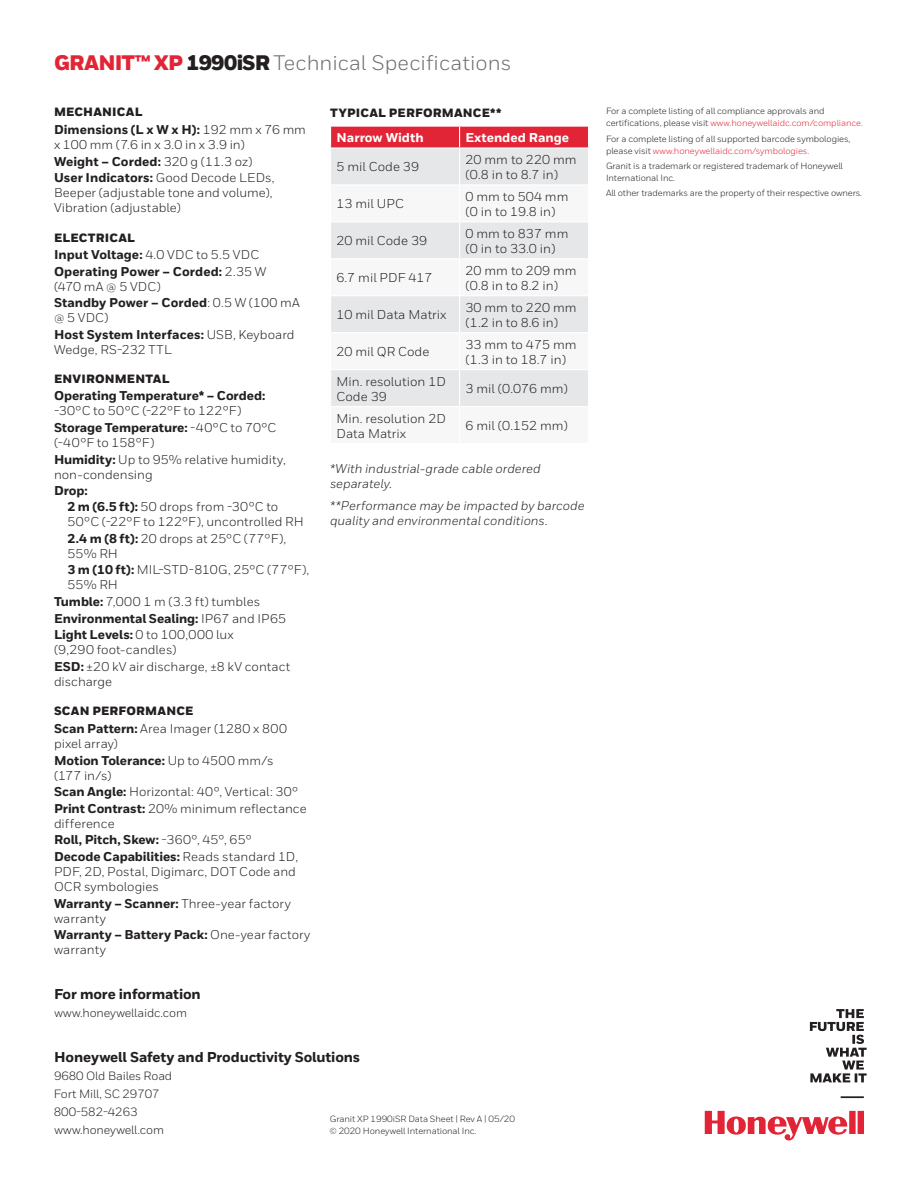
<style>
.page{position:relative;width:918px;height:1188px;background:#fff}
.page>*{position:absolute;margin:0;border:0;box-sizing:border-box;transform-origin:0 0}
.Datasheet__Specifica{font:21px "Honeywell Sans";color:#6c6d70}
.Cover__Address_Block{font:800 14.25px "Honeywell Sans";letter-spacing:-.01em;color:#231f20}
.t1{font:12.9px/15px "Honeywell Sans";color:#231f20}
.t2{font:800 12.9px "Honeywell Sans";color:#fff}
.Datasheet__Specifica-2{font:12.75px/15px "Honeywell Sans";letter-spacing:.005em;color:#231f20}
.Datasheet__Specifica-3{font:800 12.75px/15px "Honeywell Sans";letter-spacing:-.005em;color:#231f20}
.Datasheet__Specifica-4{font:italic 12.75px/15px "Honeywell Sans";color:#231f20}
.Datasheet__Specifica-5{font:900 12px "Honeywell Sans";letter-spacing:.02em;color:#231f20}
.Cover__Address_Block-2{font:12px "Honeywell Sans";letter-spacing:-.01em;color:#231f20}
._24_Back__Address_Bl{font:12px "Honeywell Sans";letter-spacing:-.01em;color:#231f20}
.Cover__Copyright{font:9px/12px "Honeywell Sans";letter-spacing:-.01em;color:#231f20}
.s1{font-weight:900;color:#e22536}
.s2{font-weight:900;color:#231f20}
.s3{font-weight:800}
.s4{font-weight:400}
.s5{color:#e22536}
</style>
<div class="page">
<svg style="left:810px;top:1009px;width:57px;height:73px"></svg>
<hr style="left:841px;top:1096px;width:23px;height:2px;background:#231f20">
<svg style="left:705px;top:1111px;width:159px;height:30px"></svg>
<div style="left:331px;top:149px;width:257px;height:35px;background:#e6e7e9"></div>
<svg style="left:331px;top:222px;width:257px;height:184px;fill:#e6e7e9"></svg>
<hr style="left:459px;top:149px;width:1px;height:35px;background:#fff">
<hr style="left:459px;top:222px;width:1px;height:36px;background:#fff">
<hr style="left:330px;top:258px;width:130px;height:1px;background:#fff">
<hr style="left:460px;top:258px;width:129px;height:1px;background:#fff">
<hr style="left:459px;top:259px;width:1px;height:36px;background:#fff">
<hr style="left:330px;top:295px;width:130px;height:1px;background:#fff">
<hr style="left:460px;top:295px;width:129px;height:1px;background:#fff">
<hr style="left:459px;top:296px;width:1px;height:36px;background:#fff">
<hr style="left:330px;top:332px;width:130px;height:1px;background:#fff">
<hr style="left:460px;top:332px;width:129px;height:1px;background:#fff">
<hr style="left:459px;top:333px;width:1px;height:36px;background:#fff">
<hr style="left:330px;top:369px;width:130px;height:1px;background:#fff">
<hr style="left:460px;top:369px;width:129px;height:1px;background:#fff">
<hr style="left:459px;top:370px;width:1px;height:36px;background:#fff">
<div style="left:330px;top:126px;width:259px;height:21px;background:#e22536"></div>
<p class="Datasheet__Specifica" style="left:54px;top:50px;width:459px"><span class="s1">GRANIT™ XP</span> <span class="s2">1990iSR</span> Technical Specifications</p>
<p class="Datasheet__Specifica-5" style="left:54px;top:105px;width:90px">MECHANICAL</p>
<p class="Datasheet__Specifica-2" style="left:54px;top:122px;width:253px"><span class="s3">Dimensions (L x W x H):</span> 192 mm x 76 mm x 100 mm (7.6 in x 3.0 in x 3.9 in)</p>
<p class="Datasheet__Specifica-3" style="left:54px;top:154px;width:200px">Weight – Corded: <span class="s4">320 g (11.3 oz)</span></p>
<p class="Datasheet__Specifica-2" style="left:54px;top:170px;width:222px"><span class="s3">User Indicators:</span> Good Decode LEDs,<br>Beeper (adjustable tone and volume),<br>Vibration (adjustable)</p>
<p class="Datasheet__Specifica-5" style="left:54px;top:230px;width:83px">ELECTRICAL</p>
<p class="Datasheet__Specifica-2" style="left:54px;top:247px;width:207px"><span class="s3">Input Voltage:</span> 4.0 VDC to 5.5 VDC</p>
<p class="Datasheet__Specifica-3" style="left:54px;top:264px;width:214px">Operating Power – Corded: <span class="s4">2.35 W (470 mA @ 5 VDC)</span></p>
<p class="Datasheet__Specifica-3" style="left:54px;top:296px;width:247px">Standby Power – Corded<span class="s4">: 0.5 W (100 mA @ 5 VDC)</span></p>
<p class="Datasheet__Specifica-2" style="left:54px;top:327px;width:242px"><span class="s3">Host System Interfaces:</span> USB, Keyboard<br>Wedge, RS-232 TTL</p>
<p class="Datasheet__Specifica-5" style="left:54px;top:372px;width:117px">ENVIRONMENTAL</p>
<p class="Datasheet__Specifica-3" style="left:54px;top:389px;width:213px">Operating Temperature* – Corded: <span class="s4">-30°C to 50°C (-22°F to 122°F)</span></p>
<p class="Datasheet__Specifica-2" style="left:54px;top:420px;width:224px"><span class="s3">Storage Temperature:</span> -40°C to 70°C (-40°F to 158°F)</p>
<p class="Datasheet__Specifica-2" style="left:54px;top:452px;width:233px"><span class="s3">Humidity:</span> Up to 95% relative humidity, non-condensing</p>
<p class="Datasheet__Specifica-3" style="left:54px;top:483px;width:35px">Drop:</p>
<p class="Datasheet__Specifica-2" style="left:68px;top:499px;width:238px"><span class="s3">2 m (6.5 ft):</span> 50 drops from -30°C to<br>50°C (-22°F to 122°F), uncontrolled RH</p>
<p class="Datasheet__Specifica-2" style="left:68px;top:531px;width:220px"><span class="s3">2.4 m (8 ft):</span> 20 drops at 25°C (77°F),<br>55% RH</p>
<p class="Datasheet__Specifica-2" style="left:68px;top:562px;width:243px"><span class="s3">3 m (10 ft):</span> MIL-STD-810G, 25°C (77°F),<br>55% RH</p>
<p class="Datasheet__Specifica-2" style="left:54px;top:594px;width:208px"><span class="s3">Tumble:</span> 7,000 1 m (3.3 ft) tumbles</p>
<p class="Datasheet__Specifica-3" style="left:54px;top:611px;width:234px">Environmental Sealing: <span class="s4">IP67 and IP65</span></p>
<p class="Datasheet__Specifica-2" style="left:54px;top:627px;width:181px"><span class="s3">Light Levels:</span> 0 to 100,000 lux (9,290 foot-candles)</p>
<p class="Datasheet__Specifica-2" style="left:54px;top:659px;width:238px"><span class="s3">ESD:</span> ±20 kV air discharge, ±8 kV contact discharge</p>
<p class="Datasheet__Specifica-5" style="left:54px;top:704px;width:141px">SCAN PERFORMANCE</p>
<p class="Datasheet__Specifica-2" style="left:54px;top:721px;width:235px"><span class="s3">Scan Pattern:</span> Area Imager (1280 x 800 pixel array)</p>
<p class="Datasheet__Specifica-2" style="left:54px;top:753px;width:221px"><span class="s3">Motion Tolerance:</span> Up to 4500 mm/s (177 in/s)</p>
<p class="Datasheet__Specifica-2" style="left:54px;top:784px;width:246px"><span class="s3">Scan Angle:</span> Horizontal: 40°, Vertical: 30°</p>
<p class="Datasheet__Specifica-2" style="left:54px;top:801px;width:254px"><span class="s3">Print Contrast:</span> 20% minimum reflectance difference</p>
<p class="Datasheet__Specifica-3" style="left:54px;top:833px;width:199px">Roll, Pitch, Skew: <span class="s4">-360°, 45°, 65°</span></p>
<p class="Datasheet__Specifica-2" style="left:54px;top:849px;width:246px"><span class="s3">Decode Capabilities:</span> Reads standard 1D,<br>PDF, 2D, Postal, Digimarc, DOT Code and<br>OCR symbologies</p>
<p class="Datasheet__Specifica-2" style="left:54px;top:896px;width:238px"><span class="s3">Warranty – Scanner:</span> Three-year factory warranty</p>
<p class="Datasheet__Specifica-2" style="left:54px;top:927px;width:258px"><span class="s3">Warranty – Battery Pack:</span> One-year factory warranty</p>
<p class="Datasheet__Specifica-5" style="left:330px;top:105px;width:173px">TYPICAL PERFORMANCE**</p>
<p class="t2" style="left:337px;top:130px;width:89px">Narrow Width</p>
<p class="t2" style="left:466px;top:130px;width:105px">Extended Range</p>
<p class="t1" style="left:337px;top:160px;width:84px">5 mil Code 39</p>
<p class="t1" style="left:466px;top:152px;width:112px">20 mm to 220 mm (0.8 in to 8.7 in)</p>
<p class="t1" style="left:337px;top:196px;width:69px">13 mil UPC</p>
<p class="t1" style="left:466px;top:189px;width:104px">0 mm to 504 mm (0 in to 19.8 in)</p>
<p class="t1" style="left:337px;top:233px;width:92px">20 mil Code 39</p>
<p class="t1" style="left:466px;top:226px;width:104px">0 mm to 837 mm (0 in to 33.0 in)</p>
<p class="t1" style="left:337px;top:270px;width:98px">6.7 mil PDF 417</p>
<p class="t1" style="left:466px;top:263px;width:112px">20 mm to 209 mm (0.8 in to 8.2 in)</p>
<p class="t1" style="left:337px;top:307px;width:111px">10 mil Data Matrix</p>
<p class="t1" style="left:466px;top:300px;width:112px">30 mm to 220 mm (1.2 in to 8.6 in)</p>
<p class="t1" style="left:337px;top:344px;width:94px">20 mil QR Code</p>
<p class="t1" style="left:466px;top:337px;width:112px">33 mm to 475 mm (1.3 in to 18.7 in)</p>
<p class="t1" style="left:337px;top:374px;width:111px">Min. resolution 1D<br>Code 39</p>
<p class="t1" style="left:466px;top:381px;width:104px">3 mil (0.076 mm)</p>
<p class="t1" style="left:337px;top:411px;width:111px">Min. resolution 2D<br>Data Matrix</p>
<p class="t1" style="left:466px;top:418px;width:104px">6 mil (0.152 mm)</p>
<p class="Datasheet__Specifica-4" style="left:330px;top:462px;width:212px">*With industrial-grade cable ordered separately.</p>
<p class="Datasheet__Specifica-4" style="left:330px;top:498px;width:256px">**Performance may be impacted by barcode quality and environmental conditions.</p>
<p class="Cover__Address_Block" style="left:54px;top:985px;width:148px">For more information</p>
<p class="_24_Back__Address_Bl" style="left:54px;top:1006px;width:134px">www.honeywellaidc.com</p>
<p class="Cover__Address_Block" style="left:54px;top:1048px;width:308px">Honeywell Safety and Productivity Solutions</p>
<p class="Cover__Address_Block-2" style="left:54px;top:1069px;width:120px">9680 Old Bailes Road</p>
<p class="Cover__Address_Block-2" style="left:54px;top:1087px;width:107px">Fort Mill, SC 29707</p>
<p class="Cover__Address_Block-2" style="left:54px;top:1105px;width:85px">800-582-4263</p>
<p class="Cover__Address_Block-2" style="left:54px;top:1123px;width:111px">www.honeywell.com</p>
<p class="Cover__Copyright" style="left:330px;top:1113px;width:187px">Granit XP 1990iSR Data Sheet | Rev A | 05/20</p>
<p class="Cover__Copyright" style="left:329px;top:1125px;width:149px">© 2020 Honeywell International Inc.</p>
<p class="Cover__Copyright" style="left:606px;top:105px;width:259px">For a complete listing of all compliance approvals and certifications, please visit <span class="s5">www.honeywellaidc.com/compliance.</span></p>
<p class="Cover__Copyright" style="left:606px;top:133px;width:246px">For a complete listing of all supported barcode symbologies, please visit <span class="s5">www.honeywellaidc.com/symbologies.</span></p>
<p class="Cover__Copyright" style="left:606px;top:160px;width:239px">Granit is a trademark or registered trademark of Honeywell<br>International Inc.</p>
<p class="Cover__Copyright" style="left:606px;top:187px;width:258px">All other trademarks are the property of their respective owners.</p>
</div>
